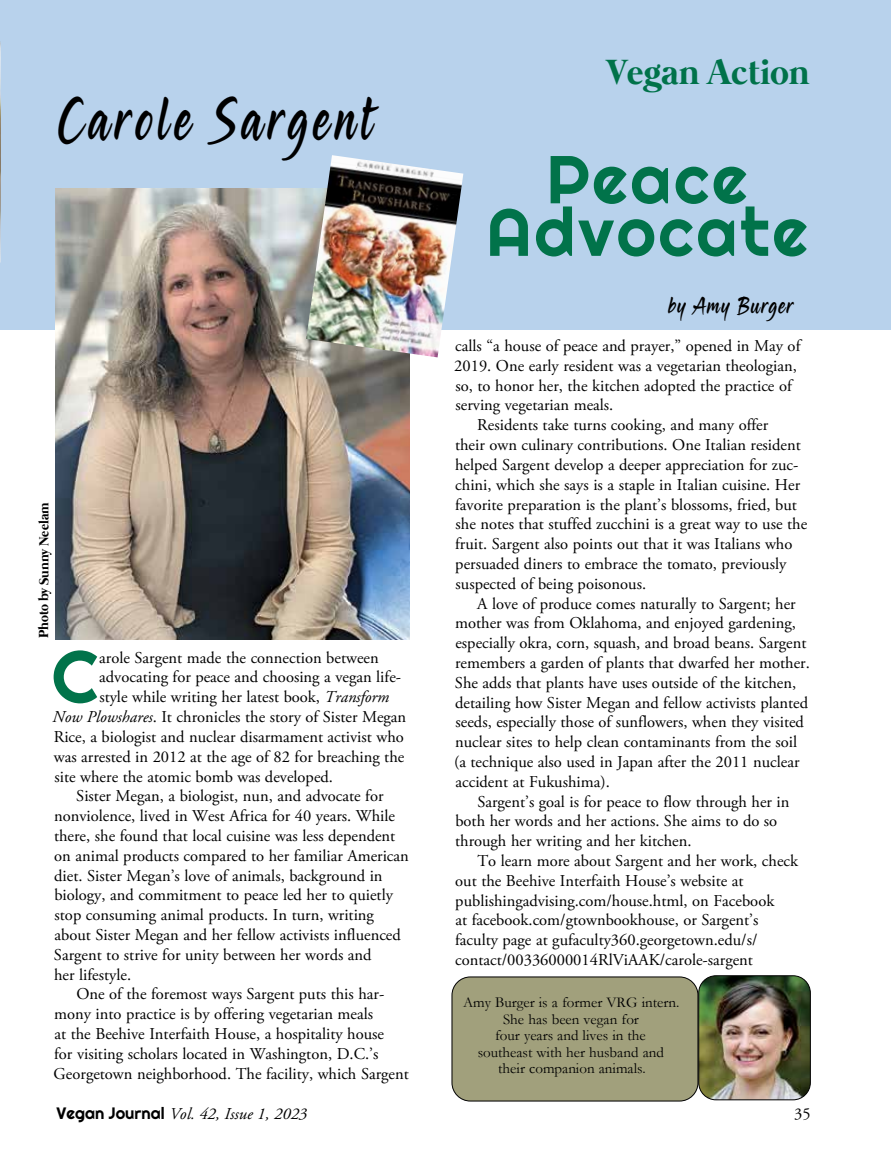
<style>
.page{position:relative;width:891px;height:1175px;background:#fff}
.page>*{position:absolute;margin:0;border:0;box-sizing:border-box;transform-origin:0 0}
.t1{font:73.05px "Righteous";color:#01734a}
.t2{font:67.5px/52.5px "Righteous";letter-spacing:.04em;color:#01734a;text-align:center}
.t3{font:63px "Midnight Drive Two";letter-spacing:.12em;color:#000;scale:.74 1}
.t4{font:700 36px "Mermaid";color:#00724a}
.t5{font:24px "Midnight Drive Two";letter-spacing:.08em;color:#000;scale:.81 1}
.t6{font:16.5px "Adobe Garamond Pro";color:#000}
.t7{font:italic 16.5px "Adobe Garamond Pro";color:#000}
.t8{font:15px/16.5px "Garamond";color:#000;text-align:center}
.t9{font:700 13.5px "Mermaid";letter-spacing:-.005em;color:#000}
.s1{font-style:italic}
.s2{font-family:"Righteous";font-style:normal}
</style>
<div class="page">
<div style="left:0;top:0;width:891px;height:330px;background:#b8d2ec"></div>
<img style="left:0;top:41px;width:1px;height:222px">
<img style="left:55px;top:189px;width:354px;height:451px">
<div style="left:452px;top:977px;width:246px;height:124px;background:#a1a07c;border-radius:18px"></div>
<div style="left:452px;top:976px;width:246px;height:125px;border:1px solid #000;border-radius:18px"></div>
<img style="left:700px;top:977px;width:109px;height:122px">
<div style="left:698px;top:975px;width:113px;height:125px;border:1px solid #000;border-radius:17px"></div>
<img style="left:306px;top:155px;width:157px;height:202px">
<h3 class="t3" style="left:57px;top:83px;width:431px">Carole Sargent</h3>
<p class="t9" style="left:36px;top:638px;width:137px;rotate:-90deg">Photo by Sunny Neelam</p>
<h1 class="t1" style="left:52px;top:630px;width:48px">C</h1>
<p class="t6" style="left:99px;top:647px;width:281px">arole Sargent made the connection between</p>
<p class="t6" style="left:99px;top:667px;width:303px">advocating for peace and choosing a vegan life-</p>
<p class="t6" style="left:99px;top:687px;width:291px">style while writing her latest book, <span class="s1">Transform</span></p>
<p class="t6" style="left:53px;top:707px;width:355px"><span class="s1">Now Plowshares</span>. It chronicles the story of Sister Megan</p>
<p class="t6" style="left:54px;top:726px;width:352px">Rice, a biologist and nuclear disarmament activist who</p>
<p class="t6" style="left:54px;top:746px;width:352px">was arrested in 2012 at the age of 82 for breaching the</p>
<p class="t6" style="left:55px;top:766px;width:280px">site where the atomic bomb was developed.</p>
<p class="t6" style="left:76px;top:786px;width:309px">Sister Megan, a biologist, nun, and advocate for</p>
<p class="t6" style="left:54px;top:806px;width:342px">nonviolence, lived in West Africa for 40 years. While</p>
<p class="t6" style="left:54px;top:825px;width:343px">there, she found that local cuisine was less dependent</p>
<p class="t6" style="left:54px;top:845px;width:356px">on animal products compared to her familiar American</p>
<p class="t6" style="left:54px;top:865px;width:330px">diet. Sister Megan’s love of animals, background in</p>
<p class="t6" style="left:54px;top:885px;width:340px">biology, and commitment to peace led her to quietly</p>
<p class="t6" style="left:55px;top:905px;width:321px">stop consuming animal products. In turn, writing</p>
<p class="t6" style="left:54px;top:924px;width:348px">about Sister Megan and her fellow activists influenced</p>
<p class="t6" style="left:54px;top:944px;width:319px">Sargent to strive for unity between her words and</p>
<p class="t6" style="left:54px;top:964px;width:79px">her lifestyle.</p>
<p class="t6" style="left:76px;top:984px;width:309px">One of the foremost ways Sargent puts this har-</p>
<p class="t6" style="left:54px;top:1004px;width:321px">mony into practice is by offering vegetarian meals</p>
<p class="t6" style="left:54px;top:1023px;width:331px">at the Beehive Interfaith House, a hospitality house</p>
<p class="t6" style="left:54px;top:1043px;width:326px">for visiting scholars located in Washington, D.C.’s</p>
<p class="t6" style="left:54px;top:1063px;width:357px">Georgetown neighborhood. The facility, which Sargent</p>
<h3 class="t4" style="left:606px;top:51px;width:204px">Vegan Action</h3>
<h2 class="t2" style="left:486px;top:152px;width:323px">Peace<br>Advocate</h2>
<h3 class="t5" style="left:669px;top:291px;width:156px">by Amy Burger</h3>
<p class="t6" style="left:455px;top:336px;width:349px">calls “a house of peace and prayer,” opened in May of</p>
<p class="t6" style="left:454px;top:356px;width:344px">2019. One early resident was a vegetarian theologian,</p>
<p class="t6" style="left:456px;top:375px;width:340px">so, to honor her, the kitchen adopted the practice of</p>
<p class="t6" style="left:456px;top:395px;width:159px">serving vegetarian meals.</p>
<p class="t6" style="left:477px;top:415px;width:293px">Residents take turns cooking, and many offer</p>
<p class="t6" style="left:455px;top:435px;width:347px">their own culinary contributions. One Italian resident</p>
<p class="t6" style="left:455px;top:455px;width:345px">helped Sargent develop a deeper appreciation for zuc-</p>
<p class="t6" style="left:455px;top:474px;width:346px">chini, which she says is a staple in Italian cuisine. Her</p>
<p class="t6" style="left:455px;top:494px;width:343px">favorite preparation is the plant’s blossoms, fried, but</p>
<p class="t6" style="left:456px;top:514px;width:353px">she notes that stuffed zucchini is a great way to use the</p>
<p class="t6" style="left:455px;top:534px;width:339px">fruit. Sargent also points out that it was Italians who</p>
<p class="t6" style="left:455px;top:554px;width:333px">persuaded diners to embrace the tomato, previously</p>
<p class="t6" style="left:456px;top:573px;width:192px">suspected of being poisonous.</p>
<p class="t6" style="left:477px;top:593px;width:320px">A love of produce comes naturally to Sargent; her</p>
<p class="t6" style="left:455px;top:613px;width:342px">mother was from Oklahoma, and enjoyed gardening,</p>
<p class="t6" style="left:455px;top:633px;width:353px">especially okra, corn, squash, and broad beans. Sargent</p>
<p class="t6" style="left:455px;top:653px;width:356px">remembers a garden of plants that dwarfed her mother.</p>
<p class="t6" style="left:455px;top:672px;width:343px">She adds that plants have uses outside of the kitchen,</p>
<p class="t6" style="left:455px;top:692px;width:354px">detailing how Sister Megan and fellow activists planted</p>
<p class="t6" style="left:456px;top:712px;width:350px">seeds, especially those of sunflowers, when they visited</p>
<p class="t6" style="left:455px;top:732px;width:344px">nuclear sites to help clean contaminants from the soil</p>
<p class="t6" style="left:454px;top:752px;width:347px">(a technique also used in Japan after the 2011 nuclear</p>
<p class="t6" style="left:455px;top:771px;width:156px">accident at Fukushima).</p>
<p class="t6" style="left:477px;top:791px;width:314px">Sargent’s goal is for peace to flow through her in</p>
<p class="t6" style="left:455px;top:811px;width:323px">both her words and her actions. She aims to do so</p>
<p class="t6" style="left:455px;top:831px;width:238px">through her writing and her kitchen.</p>
<p class="t6" style="left:477px;top:851px;width:322px">To learn more about Sargent and her work, check</p>
<p class="t6" style="left:455px;top:870px;width:290px">out the Beehive Interfaith House’s website at</p>
<p class="t6" style="left:455px;top:890px;width:320px">publishingadvising.com/house.html, on Facebook</p>
<p class="t6" style="left:455px;top:910px;width:305px">at facebook.com/gtownbookhouse, or Sargent’s</p>
<p class="t6" style="left:455px;top:930px;width:304px">faculty page at gufaculty360.georgetown.edu/s/</p>
<p class="t6" style="left:455px;top:950px;width:299px">contact/00336000014RlViAAK/carole-sargent</p>
<p class="t8" style="left:463px;top:994px;width:218px">Amy Burger is a former VRG intern.<br>She has been vegan for<br>four years and lives in the<br>southeast with her husband and their companion animals.</p>
<p class="t7" style="left:57px;top:1104px;width:252px"><span class="s2">Vegan Journal</span> Vol. 42, Issue 1, 2023</p>
<p class="t6" style="left:794px;top:1104px;width:18px">35</p>
</div>
